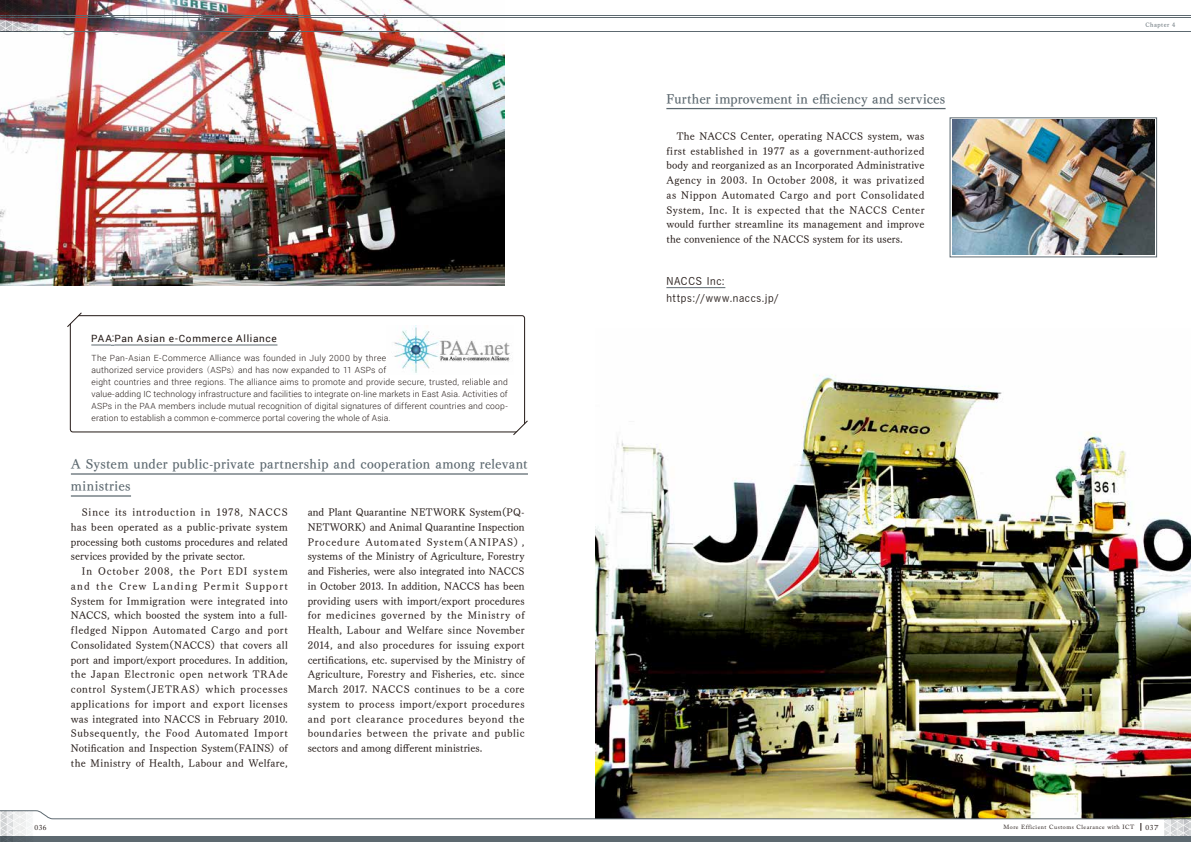
<style>
.page{position:relative;width:1191px;height:842px;background:#fff}
.page>*{position:absolute;margin:0;border:0;box-sizing:border-box;transform-origin:0 0}
.t1{font:13px/22px "Tsuku Min D";letter-spacing:.015em;color:#5d6970}
.t2{font:10.5px/17.8px "Koburina Go Std N W3";letter-spacing:.065em;color:#221815}
.t3{font:10.2px/14.7px "Tsuku Min R";letter-spacing:.03em;color:#221815;text-align:justify}
.t4{font:10px "Roboto";letter-spacing:.07em;color:#221815}
.t5{font:300 8.5px/12px "Roboto";letter-spacing:.02em;color:#221815}
.t6{font:7.5px "Adobe Caslon Pro";letter-spacing:.06em;color:#221815}
.t7{font:6px "Adobe Caslon Pro";letter-spacing:.09em;color:#221815}
.t8{font:6px "Tsuku Min R";letter-spacing:.085em;color:#5d6970}
.s1{font-family:"Koburina Go Std N W3"}
.s2{font-family:"Ryumin Pro"}
</style>
<div class="page">
<img style="left:0;top:0;width:504px;height:285px">
<img style="left:595px;top:374px;width:596px;height:436px">
<img style="left:952px;top:120px;width:202px;height:135px">
<hr style="left:0;top:32px;width:1191px;height:1px;background:#5d6970">
<hr style="left:0;top:17px;width:1191px;height:1px;background:#5d6970">
<hr style="left:0;top:15px;width:1191px;height:1px;background:#5d6970">
<svg style="left:0;top:0;width:59px;height:32px;background:#625458"></svg>
<svg style="left:0;top:810px;width:1191px;height:32px"></svg>
<hr style="left:666px;top:287px;width:59px;height:1px;background:#5d6970">
<div style="left:70px;top:316px;width:455px;height:116px;border:1px solid #221815;border-radius:3px"></div>
<svg style="left:513px;top:420px;width:15px;height:15px"></svg>
<svg style="left:67px;top:312px;width:15px;height:15px"></svg>
<img style="left:394px;top:325px;width:116px;height:48px">
<svg style="left:91px;top:345px;width:23px;height:1px"></svg>
<hr style="left:114px;top:345px;width:163px;height:1px;background:#5d6970">
<hr style="left:71px;top:473px;width:457px;height:2px;background:#5d6970">
<hr style="left:71px;top:495px;width:60px;height:2px;background:#5d6970">
<hr style="left:666px;top:108px;width:279px;height:1px;background:#5d6970">
<p class="t4" style="left:91px;top:331px;width:187px">PAA<span class="s1">：</span>Pan Asian e-Commerce Alliance</p>
<p class="t5" style="left:92px;top:351px;width:418px">The Pan-Asian E-Commerce Alliance was founded in July 2000 by three<br>authorized service providers <span class="s2">（</span>ASPs<span class="s2">）</span>and has now expanded to 11 ASPs of<br>eight countries and three regions. The alliance aims to promote and provide secure, trusted, reliable and value-adding IC technology infrastructure and facilities to integrate on-line markets in East Asia. Activities of ASPs in the PAA members include mutual recognition of digital signatures of different countries and coop&shy;eration to establish a common e-commerce portal covering the whole of Asia.</p>
<p class="t1" style="left:71px;top:452px;width:458px">A System under public-private partnership and cooperation among relevant ministries</p>
<p class="t3" style="left:71px;top:504px;width:218px;text-align:left">　Since its introduction in 1978, NACCS has been operated as a public-private system processing both customs procedures and related services provided by the private sector.<br>　In October 2008, the Port EDI system and the Crew Landing Permit Support System for Immigration were integrated into NACCS, which boosted the system into a full&shy;fledged Nippon Automated Cargo and port Consolidated System（NACCS）that covers all port and import/export procedures. In addition, the Japan Electronic open network TRAde control System（JETRAS）which processes applications for import and export licenses was integrated into NACCS in February 2010.<br>Subsequently, the Food Automated Import Notification and Inspection System（FAINS）of the Ministry of Health, Labour and Welfare,</p>
<p class="t3" style="left:308px;top:504px;width:218px">and Plant Quarantine NETWORK System（PQ-NETWORK）and Animal Quarantine Inspection Procedure Automated System（ANIPAS）, systems of the Ministry of Agriculture, Forestry and Fisheries, were also integrated into NACCS in October 2013. In addition, NACCS has been providing users with import/export procedures for medicines governed by the Ministry of Health, Labour and Welfare since November 2014, and also procedures for issuing export certifications, etc. supervised by the Ministry of Agriculture, Forestry and Fisheries, etc. since March 2017. NACCS continues to be a core system to process import/export procedures and port clearance procedures beyond the boundaries between the private and public sectors and among different ministries.</p>
<p class="t1" style="left:666px;top:86px;width:280px">Further improvement in efficiency and services</p>
<p class="t3" style="left:666px;top:127px;width:259px">　The NACCS Center, operating NACCS system, was first established in 1977 as a government-authorized body and reorganized as an Incorporated Administrative Agency in 2003. In October 2008, it was privatized as Nippon Automated Cargo and port Consolidated System, Inc. It is expected that the NACCS Center would further streamline its management and improve the convenience of the NACCS system for its users.</p>
<p class="t2" style="left:666px;top:272px;width:114px">NACCS Inc: https://www.naccs.jp/</p>
<p class="t8" style="left:1145px;top:19px;width:31px">Chapter 4</p>
<p class="t6" style="left:35px;top:823px;width:14px">036</p>
<p class="t7" style="left:1003px;top:824px;width:133px">More Efficient Customs Clearance with ICT</p>
<p class="t6" style="left:1145px;top:823px;width:14px">037</p>
</div>
